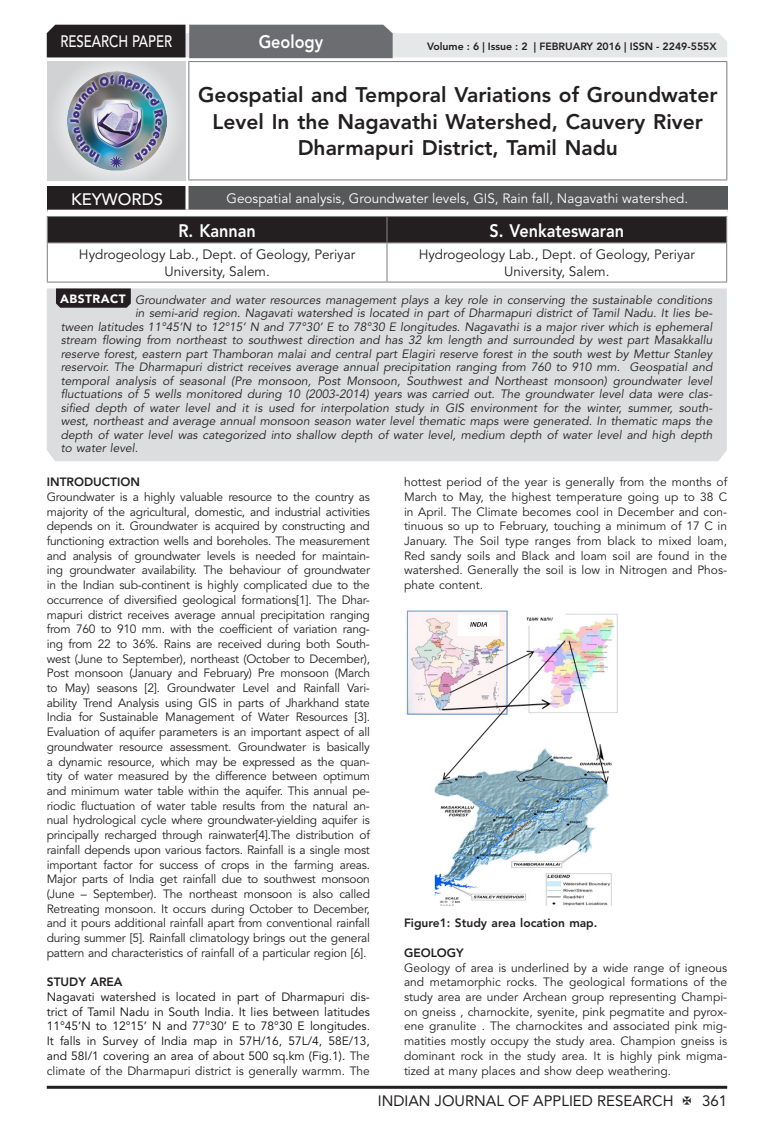
<style>
.page{position:relative;width:774px;height:1136px;background:#fff}
.page>*{position:absolute;margin:0;border:0;box-sizing:border-box;transform-origin:0 0}
.IJAR_Articles_Head{font:800 21px/26.2px "Avenir LT Std";color:#231f20;text-align:center}
.IJAR_Author_Name{font:800 18px "Avenir LT Std";color:#fff;scale:.9 1}
.IJAR_Address{font:500 16.5px "Avenir LT Std";color:#fff;scale:.8 1}
.IJAR_Address-2{font:500 16.5px "Avenir LT Std";color:#fff}
.t1{font:15px "Avenir LT Std";color:#231f20}
.IJAR_Address-3{font:13.5px/16.2px "Avenir LT Std";color:#231f20;text-align:center}
.IJAR_Address-4{font:13.5px "Avenir LT Std";color:#fff}
.IJAR_Body_Text{font:12px/14.7px "Avenir LT Std";color:#231f20;text-align:justify}
.IJAR_Body_Text-2{font:italic 12px "Avenir LT Std";color:#231f20}
.IJAR_Body_Text-3{font:12px/14.7px "Avenir LT Std";color:#0d0d0d;text-align:justify}
.IJAR_Body_Text-4{font:800 12px "Avenir LT Std";color:#231f20}
.IJAR_Bold{font:800 12px "Avenir LT Std";color:#231f20}
.t2{font:900 12px "Avenir LT Std";letter-spacing:.04em;color:#fff}
.t3{font:800 10.5px "Avenir LT Std";color:#231f20}
.s1{color:#231f20}
</style>
<div class="page">
<hr style="left:47px;top:1085px;width:680px;height:3px;background:#231f20">
<div style="left:48px;top:62px;width:137px;height:118px;background:linear-gradient(to right,#d9dadc,#d8d9db)"></div>
<img style="left:68px;top:71px;width:99px;height:100px">
<svg style="left:47px;top:25px;width:680px;height:33px;background:#9e9e9f"></svg>
<hr style="left:188px;top:61px;width:539px;height:1px;background:#808285">
<hr style="left:188px;top:62px;width:1px;height:117px;background:#808285">
<hr style="left:726px;top:62px;width:1px;height:117px;background:#808285">
<hr style="left:188px;top:179px;width:539px;height:1px;background:#808285">
<div style="left:47px;top:216px;width:680px;height:26px;background:#231f20"></div>
<hr style="left:47px;top:242px;width:340px;height:1px;background:#808285">
<hr style="left:47px;top:243px;width:1px;height:38px;background:#808285">
<hr style="left:387px;top:242px;width:340px;height:1px;background:#808285">
<hr style="left:386px;top:243px;width:1px;height:38px;background:#808285">
<hr style="left:726px;top:243px;width:1px;height:38px;background:#808285">
<hr style="left:47px;top:281px;width:340px;height:1px;background:#808285">
<hr style="left:387px;top:281px;width:340px;height:1px;background:#808285">
<div style="left:47px;top:186px;width:140px;height:25px;background:#231f20"></div>
<div style="left:187px;top:186px;width:541px;height:25px;background:#57585a"></div>
<hr style="left:185px;top:186px;width:3px;height:24px;background:#fff">
<hr style="left:47px;top:210px;width:140px;height:3px;background:#fff">
<hr style="left:187px;top:210px;width:541px;height:3px;background:#fff">
<div style="left:47px;top:288px;width:680px;height:173px;background:#dcdddf"></div>
<svg style="left:56px;top:288px;width:75px;height:20px"></svg>
<img style="left:406px;top:610px;width:212px;height:296px">
<h3 class="IJAR_Address" style="left:60px;top:32px;width:141px">RESEARCH PAPER</h3>
<p class="IJAR_Author_Name" style="left:259px;top:31px;width:73px">Geology</p>
<p class="t3" style="left:427px;top:41px;width:291px">Volume : 6 | Issue : 2 | FEBRUARY 2016 | ISSN - 2249-555X</p>
<p class="IJAR_Articles_Head" style="left:198px;top:82px;width:521px">Geospatial and Temporal Variations of Groundwater<br>Level In the Nagavathi Watershed, Cauvery River<br>Dharmapuri District, Tamil Nadu</p>
<p class="IJAR_Address-2" style="left:71px;top:189px;width:94px">KEYWORDS</p>
<p class="IJAR_Address-4" style="left:227px;top:190px;width:463px">Geospatial analysis, Groundwater levels, GIS, Rain fall, Nagavathi watershed.</p>
<p class="IJAR_Author_Name" style="left:178px;top:219px;width:87px">R. Kannan</p>
<p class="IJAR_Author_Name" style="left:489px;top:219px;width:151px">S. Venkateswaran</p>
<p class="IJAR_Address-3" style="left:79px;top:247px;width:278px">Hydrogeology Lab., Dept. of Geology, Periyar<br>University, Salem.</p>
<p class="IJAR_Address-3" style="left:419px;top:247px;width:278px">Hydrogeology Lab., Dept. of Geology, Periyar<br>University, Salem.</p>
<p class="t2" style="left:60px;top:292px;width:67px">ABSTRACT</p>
<p class="IJAR_Body_Text-2" style="left:135px;top:292px;width:579px">Groundwater and water resources management plays a key role in conserving the sustainable conditions</p>
<p class="IJAR_Body_Text-2" style="left:135px;top:306px;width:579px">in semi-arid region. Nagavati watershed is located in part of Dharmapuri district of Tamil Nadu. It lies be-</p>
<p class="IJAR_Body_Text-2" style="left:61px;top:319px;width:653px">tween latitudes 11°45’N to 12°15’ N and 77°30’ E to 78°30 E longitudes. Nagavathi is a major river which is ephemeral</p>
<p class="IJAR_Body_Text-2" style="left:61px;top:333px;width:653px">stream flowing from northeast to southwest direction and has 32 km length and surrounded by west part Masakkallu</p>
<p class="IJAR_Body_Text-2" style="left:61px;top:346px;width:653px">reserve forest, eastern part Thamboran malai and central part Elagiri reserve forest in the south west by Mettur Stanley</p>
<p class="IJAR_Body_Text-2" style="left:61px;top:360px;width:653px">reservoir. The Dharmapuri district receives average annual precipitation ranging from 760 to 910 mm. Geospatial and</p>
<p class="IJAR_Body_Text-2" style="left:61px;top:373px;width:653px">temporal analysis of seasonal (Pre monsoon, Post Monsoon, Southwest and Northeast monsoon) groundwater level</p>
<p class="IJAR_Body_Text-2" style="left:61px;top:387px;width:653px">fluctuations of 5 wells monitored during 10 (2003-2014) years was carried out. The groundwater level data were clas-</p>
<p class="IJAR_Body_Text-2" style="left:61px;top:400px;width:653px">sified depth of water level and it is used for interpolation study in GIS environment for the winter, summer, south-</p>
<p class="IJAR_Body_Text-2" style="left:61px;top:414px;width:653px">west, northeast and average annual monsoon season water level thematic maps were generated. In thematic maps the</p>
<p class="IJAR_Body_Text-2" style="left:61px;top:427px;width:653px">depth of water level was categorized into shallow depth of water level, medium depth of water level and high depth</p>
<p class="IJAR_Body_Text-2" style="left:61px;top:441px;width:79px">to water level.</p>
<p class="IJAR_Bold" style="left:47px;top:475px;width:95px">INTRODUCTION</p>
<p class="IJAR_Body_Text" style="left:47px;top:489px;width:325px">Groundwater is a highly valuable resource to the country as majority of the agricultural, domestic, and industrial activities depends on it. Groundwater is acquired by constructing and functioning extraction wells and boreholes. The measurement and analysis of groundwater levels is needed for maintain&shy;ing groundwater availability. The behaviour of groundwater in the Indian sub-continent is highly complicated due to the occurrence of diversified geological formations[1]. The Dhar&shy;mapuri district receives average annual precipitation ranging from 760 to 910 mm. with the coefficient of variation rang&shy;ing from 22 to 36%. Rains are received during both South&shy;west (June to September), northeast (October to December), Post monsoon (January and February) Pre monsoon (March to May) seasons [2]. Groundwater Level and Rainfall Vari&shy;ability Trend Analysis using GIS in parts of Jharkhand state India for Sustainable Management of Water Resources [3].<br>Evaluation of aquifer parameters is an important aspect of all groundwater resource assessment. Groundwater is basically a dynamic resource, which may be expressed as the quan&shy;tity of water measured by the difference between optimum and minimum water table within the aquifer. This annual pe&shy;riodic fluctuation of water table results from the natural an&shy;nual hydrological cycle where groundwater-yielding aquifer is principally recharged through rainwater[4].The distribution of rainfall depends upon various factors. Rainfall is a single most important factor for success of crops in the farming areas.<br>Major parts of India get rainfall due to southwest monsoon (June – September). The northeast monsoon is also called Retreating monsoon. It occurs during October to December, and it pours additional rainfall apart from conventional rainfall during summer [5]. Rainfall climatology brings out the general pattern and characteristics of rainfall of a particular region [6].</p>
<p class="IJAR_Bold" style="left:47px;top:974px;width:77px">STUDY AREA</p>
<p class="IJAR_Body_Text-3" style="left:47px;top:989px;width:325px">Nagavati watershed is located in part of Dharmapuri dis&shy;trict of Tamil Nadu in South India. It lies between latitudes 11°45’N to 12°15’ N and 77°30’ E to 78°30 E longitudes.<br>It falls in Survey of India map in 57H/16, 57L/4, 58E/13, and 58I/1 covering an area of about 500 sq.km (Fig.1). <span class="s1">The climate of the Dharmapuri district is generally warmm. The</span></p>
<p class="IJAR_Body_Text" style="left:404px;top:475px;width:325px">hottest period of the year is generally from the months of March to May, the highest temperature going up to 38 C in April. The Climate becomes cool in December and con&shy;tinuous so up to February, touching a minimum of 17 C in January. The Soil type ranges from black to mixed loam, Red sandy soils and Black and loam soil are found in the watershed. Generally the soil is low in Nitrogen and Phos&shy;phate content.</p>
<p class="IJAR_Body_Text-4" style="left:404px;top:916px;width:195px">Figure1: Study area location map.</p>
<p class="IJAR_Bold" style="left:404px;top:945px;width:61px">GEOLOGY</p>
<p class="IJAR_Body_Text" style="left:404px;top:960px;width:325px">Geology of area is underlined by a wide range of igneous and metamorphic rocks. The geological formations of the study area are under Archean group representing Champi&shy;on gneiss , charnockite, syenite, pink pegmatite and pyrox&shy;ene granulite . The charnockites and associated pink mig&shy;matities mostly occupy the study area. Champion gneiss is dominant rock in the study area. It is highly pink migma&shy;tized at many places and show deep weathering.</p>
<p class="t1" style="left:378px;top:1091px;width:297px">INDIAN JOURNAL OF APPLIED RESEARCH</p>
<p class="t1" style="left:702px;top:1091px;width:27px">361</p>
</div>
